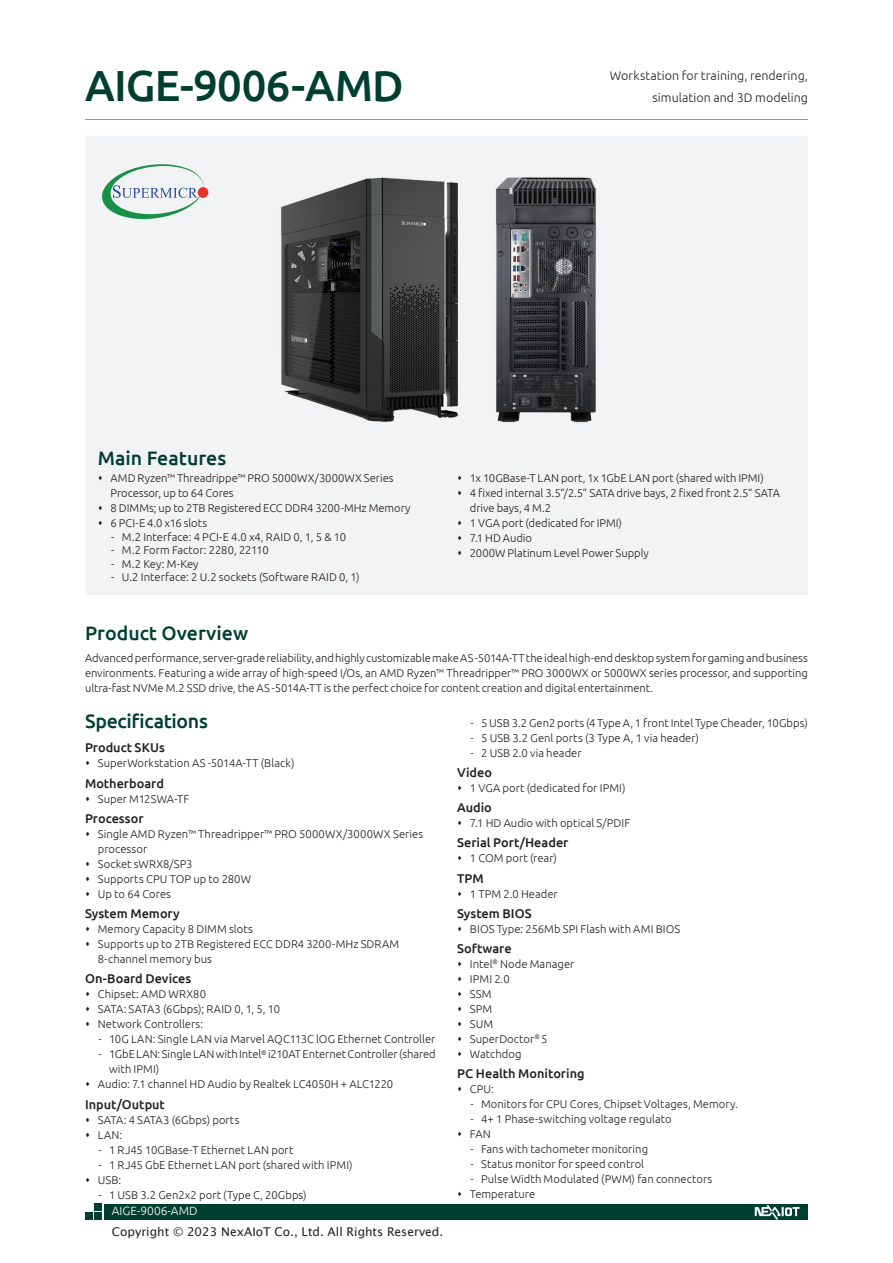
<style>
.page{position:relative;width:893px;height:1263px;background:#fff}
.page>*{position:absolute;margin:0;border:0;box-sizing:border-box;transform-origin:0 0}
.t1{font:500 43.5px "Ubuntu";letter-spacing:-.015em;color:#003f2f}
.t2{font:500 19.5px "Ubuntu";color:#003f2f}
.t3{font:500 12.75px "Ubuntu";color:#231f20}
.t4{font:300 12.45px/22.5px "Ubuntu";letter-spacing:.005em;color:#231f20;text-align:right}
.t5{font:12px "Lucida Sans Unicode";color:#231f20}
.t6{font:300 12px "Ubuntu";color:#fff}
.t7{font:300 11.25px/15px "Ubuntu";color:#231f20}
</style>
<div class="page">
<div style="left:85px;top:136px;width:723px;height:459px;background:#f2f3f4"></div>
<div style="left:104px;top:1204px;width:704px;height:15px;background:#003f2f"></div>
<div style="left:94px;top:1204px;width:7px;height:7px;background:#003f2f"></div>
<div style="left:94px;top:1212px;width:7px;height:7px;background:#003f2f"></div>
<div style="left:85px;top:1212px;width:7px;height:7px;background:#003f2f"></div>
<hr style="left:85px;top:119px;width:723px;height:1px;background:#939598">
<svg style="left:755px;top:1205px;width:45px;height:14px"></svg>
<svg style="left:102px;top:164px;width:101px;height:55px"></svg>
<div style="left:198px;top:187px;width:10px;height:11px;background:#e33328;border-radius:50%"></div>
<img style="left:271px;top:172px;width:198px;height:256px">
<img style="left:491px;top:173px;width:110px;height:253px">
<svg style="left:99px;top:476px;width:3px;height:5px"></svg>
<svg style="left:99px;top:506px;width:3px;height:5px"></svg>
<svg style="left:99px;top:521px;width:3px;height:5px"></svg>
<svg style="left:458px;top:476px;width:3px;height:5px"></svg>
<svg style="left:458px;top:491px;width:3px;height:5px"></svg>
<svg style="left:458px;top:521px;width:3px;height:5px"></svg>
<svg style="left:458px;top:536px;width:3px;height:5px"></svg>
<svg style="left:458px;top:551px;width:3px;height:5px"></svg>
<h1 class="t1" style="left:85px;top:58px;width:320px">AIGE-9006-AMD</h1>
<p class="t4" style="left:610px;top:64px;width:199px">Workstation for training, rendering, simulation and 3D modeling</p>
<h2 class="t2" style="left:98px;top:446px;width:130px">Main Features</h2>
<p class="t7" style="left:111px;top:471px;width:301px">AMD Ryzen™ Threadrippe™ PRO 5000WX/3000WX Series Processor, up to 64 Cores<br>8 DIMMs; up to 2TB Registered ECC DDR4 3200-MHz Memory 6 PCI-E 4.0 x16 slots</p>
<p class="t7" style="left:111px;top:529px;width:236px">- M.2 Interface: 4 PCI-E 4.0 x4, RAID 0, 1, 5 &amp; 10</p>
<p class="t7" style="left:111px;top:543px;width:159px">- M.2 Form Factor: 2280, 22110</p>
<p class="t7" style="left:111px;top:556px;width:89px">- M.2 Key: M-Key</p>
<p class="t7" style="left:111px;top:570px;width:250px">- U.2 Interface: 2 U.2 sockets (Software RAID 0, 1)</p>
<p class="t7" style="left:470px;top:471px;width:311px">1x 10GBase-T LAN port, 1x 1GbE LAN port (shared with IPMI)<br>4 fixed internal 3.5”/2.5” SATA drive bays, 2 fixed front 2.5” SATA drive bays, 4 M.2<br>1 VGA port (dedicated for IPMI)<br>7.1 HD Audio<br>2000W Platinum Level Power Supply</p>
<h2 class="t2" style="left:85px;top:621px;width:165px">Product Overview</h2>
<p class="t7" style="left:85px;top:650px;width:724px;text-align:justify">Advanced performance, server-grade reliability, and highly customizable make AS -5014A-TT the ideal high-end desktop system for gaming and business environments. Featuring a wide array of high-speed I/Os, an AMD Ryzen™ Threadripper™ PRO 3000WX or 5000WX series processor, and supporting ultra-fast NVMe M.2 SSD drive, the AS -5014A-TT is the perfect choice for content creation and digital entertainment.</p>
<h2 class="t2" style="left:85px;top:709px;width:124px">Specifications</h2>
<p class="t3" style="left:85px;top:740px;width:81px">Product SKUs</p>
<p class="t7" style="left:98px;top:756px;width:198px">SuperWorkstation AS -5014A-TT (Black)</p>
<p class="t3" style="left:85px;top:775px;width:80px">Motherboard</p>
<p class="t7" style="left:98px;top:791px;width:93px">Super M12SWA-TF</p>
<p class="t3" style="left:85px;top:810px;width:60px">Processor</p>
<p class="t7" style="left:98px;top:826px;width:327px">Single AMD Ryzen™ Threadripper™ PRO 5000WX/3000WX Series processor<br>Socket sWRX8/SP3<br>Supports CPU TOP up to 280W<br>Up to 64 Cores</p>
<p class="t3" style="left:85px;top:906px;width:96px">System Memory</p>
<p class="t7" style="left:98px;top:921px;width:303px">Memory Capacity 8 DIMM slots<br>Supports up to 2TB Registered ECC DDR4 3200-MHz SDRAM<br>8-channel memory bus</p>
<p class="t3" style="left:85px;top:971px;width:108px">On-Board Devices</p>
<p class="t7" style="left:98px;top:987px;width:184px">Chipset: AMD WRX80<br>SATA: SATA3 (6Gbps); RAID 0, 1, 5, 10<br>Network Controllers:</p>
<p class="t7" style="left:99px;top:1032px;width:338px">- 10G LAN: Single LAN via Marvel AQC113C lOG Ethernet Controller</p>
<p class="t7" style="left:99px;top:1047px;width:339px">- 1GbE LAN: Single LAN with Intel<sup>®</sup> i210AT Enternet Controller (shared</p>
<p class="t7" style="left:109px;top:1062px;width:52px">with IPMI)</p>
<p class="t7" style="left:98px;top:1077px;width:297px">Audio: 7.1 channel HD Audio by Realtek LC4050H + ALC1220</p>
<p class="t3" style="left:85px;top:1096px;width:81px">Input/Output</p>
<p class="t7" style="left:98px;top:1112px;width:143px">SATA: 4 SATA3 (6Gbps) ports<br>LAN:</p>
<p class="t7" style="left:99px;top:1142px;width:196px">- 1 RJ45 10GBase-T Ethernet LAN port</p>
<p class="t7" style="left:98px;top:1157px;width:256px">- 1 RJ45 GbE Ethernet LAN port (shared with IPMI)<br>USB:</p>
<p class="t7" style="left:99px;top:1187px;width:210px">- 1 USB 3.2 Gen2x2 port (Type C, 20Gbps)</p>
<p class="t6" style="left:112px;top:1203px;width:87px">AIGE-9006-AMD</p>
<p class="t5" style="left:112px;top:1223px;width:333px">Copyright © 2023 NexAIoT Co., Ltd. All Rights Reserved.</p>
<p class="t7" style="left:471px;top:715px;width:339px">- 5 USB 3.2 Gen2 ports (4 Type A, 1 front Intel Type Cheader, 10Gbps)</p>
<p class="t7" style="left:471px;top:730px;width:230px">- 5 USB 3.2 Genl ports (3 Type A, 1 via header)</p>
<p class="t7" style="left:471px;top:745px;width:113px">- 2 USB 2.0 via header</p>
<p class="t3" style="left:457px;top:764px;width:36px">Video</p>
<p class="t7" style="left:470px;top:780px;width:157px">1 VGA port (dedicated for IPMI)</p>
<p class="t3" style="left:457px;top:799px;width:36px">Audio</p>
<p class="t7" style="left:470px;top:815px;width:162px">7.1 HD Audio with optical S/PDIF</p>
<p class="t3" style="left:457px;top:835px;width:113px">Serial Port/Header</p>
<p class="t7" style="left:470px;top:850px;width:89px">1 COM port (rear)</p>
<p class="t3" style="left:457px;top:870px;width:28px">TPM</p>
<p class="t7" style="left:470px;top:886px;width:89px">1 TPM 2.0 Header</p>
<p class="t3" style="left:457px;top:905px;width:76px">System BIOS</p>
<p class="t7" style="left:470px;top:921px;width:212px">BIOS Type: 256Mb SPI Flash with AMI BIOS</p>
<p class="t3" style="left:457px;top:940px;width:56px">Software</p>
<p class="t7" style="left:470px;top:956px;width:106px">Intel<sup>®</sup> Node Manager<br>IPMI 2.0<br>SSM<br>SPM<br>SUM<br>SuperDoctor<sup>®</sup> 5<br>Watchdog</p>
<p class="t3" style="left:457px;top:1066px;width:129px">PC Health Monitoring</p>
<p class="t7" style="left:470px;top:1081px;width:26px">CPU:</p>
<p class="t7" style="left:471px;top:1096px;width:269px">- Monitors for CPU Cores, Chipset Voltages, Memory.</p>
<p class="t7" style="left:470px;top:1111px;width:203px">- 4+ 1 Phase-switching voltage regulato<br>FAN</p>
<p class="t7" style="left:471px;top:1141px;width:179px">- Fans with tachometer monitoring</p>
<p class="t7" style="left:471px;top:1156px;width:175px">- Status monitor for speed control</p>
<p class="t7" style="left:470px;top:1171px;width:244px">- Pulse Width Modulated (PWM) fan connectors<br>Temperature</p>
</div>
